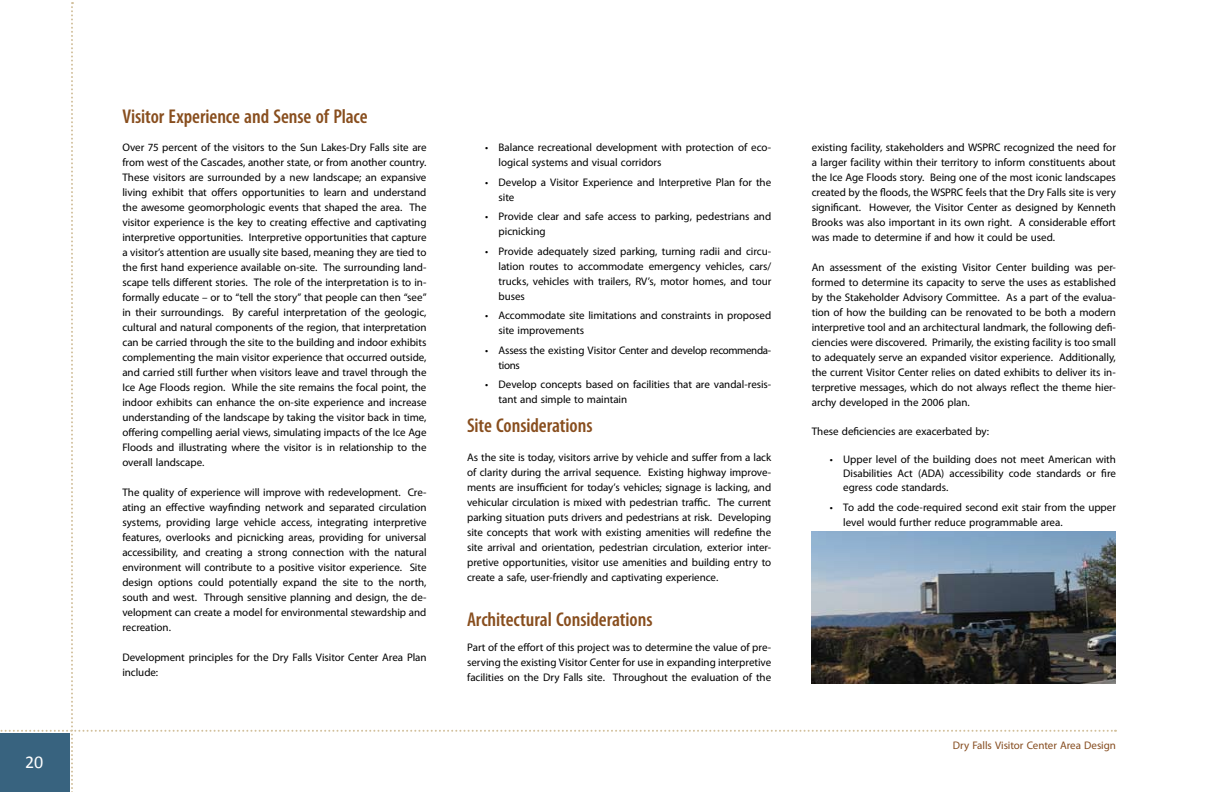
<style>
.page{position:relative;width:1224px;height:792px;background:#fff}
.page>*{position:absolute;margin:0;border:0;box-sizing:border-box;transform-origin:0 0}
.t1{font:600 condensed 20px "Myriad Pro";letter-spacing:-.005em;color:#884e1e}
.t2{font:18px "Calibri";color:#fff}
.t3{font:11px/15px "Myriad Pro";letter-spacing:-.005em;color:#000;text-align:justify}
.t4{font:11px "Myriad Pro";letter-spacing:-.005em;color:#864d20}
</style>
<div class="page">
<img style="left:812px;top:531px;width:303px;height:153px">
<div style="left:0;top:733px;width:70px;height:59px;background:#38637f"></div>
<h2 class="t2" style="left:25px;top:751px;width:20px">20</h2>
<h1 class="t1" style="left:122px;top:104px;width:247px">Visitor Experience and Sense of Place</h1>
<p class="t3" style="left:122px;top:140px;width:306px">Over 75 percent of the visitors to the Sun Lakes-Dry Falls site are from west of the Cascades, another state, or from another country.<br>These visitors are surrounded by a new landscape; an expansive living exhibit that offers opportunities to learn and understand the awesome geomorphologic events that shaped the area. The visitor experience is the key to creating effective and captivating interpretive opportunities. Interpretive opportunities that capture a visitor’s attention are usually site based, meaning they are tied to the first hand experience available on-site. The surrounding land&shy;scape tells different stories. The role of the interpretation is to in&shy;formally educate – or to “tell the story” that people can then “see” in their surroundings. By careful interpretation of the geologic, cultural and natural components of the region, that interpretation can be carried through the site to the building and indoor exhibits complementing the main visitor experience that occurred outside, and carried still further when visitors leave and travel through the Ice Age Floods region. While the site remains the focal point, the indoor exhibits can enhance the on-site experience and increase understanding of the landscape by taking the visitor back in time, offering compelling aerial views, simulating impacts of the Ice Age Floods and illustrating where the visitor is in relationship to the overall landscape.</p>
<p class="t3" style="left:122px;top:485px;width:306px">The quality of experience will improve with redevelopment. Cre&shy;ating an effective wayfinding network and separated circulation systems, providing large vehicle access, integrating interpretive features, overlooks and picnicking areas, providing for universal accessibility, and creating a strong connection with the natural environment will contribute to a positive visitor experience. Site design options could potentially expand the site to the north, south and west. Through sensitive planning and design, the de&shy;velopment can create a model for environmental stewardship and recreation.</p>
<p class="t3" style="left:122px;top:650px;width:306px">Development principles for the Dry Falls Visitor Center Area Plan include:</p>
<p class="t3" style="left:499px;top:140px;width:274px;text-indent:-13px">• Balance recreational development with protection of eco&shy;logical systems and visual corridors</p>
<p class="t3" style="left:499px;top:174px;width:274px;text-indent:-13px">• Develop a Visitor Experience and Interpretive Plan for the site</p>
<p class="t3" style="left:499px;top:209px;width:274px;text-indent:-13px">• Provide clear and safe access to parking, pedestrians and picnicking</p>
<p class="t3" style="left:499px;top:243px;width:274px;text-indent:-13px">• Provide adequately sized parking, turning radii and circu&shy;lation routes to accommodate emergency vehicles, cars/ trucks, vehicles with trailers, RV’s, motor homes, and tour buses</p>
<p class="t3" style="left:499px;top:308px;width:274px;text-indent:-13px">• Accommodate site limitations and constraints in proposed site improvements</p>
<p class="t3" style="left:499px;top:342px;width:274px;text-indent:-13px">• Assess the existing Visitor Center and develop recommenda&shy;tions</p>
<p class="t3" style="left:499px;top:377px;width:274px;text-indent:-13px">• Develop concepts based on facilities that are vandal-resis&shy;tant and simple to maintain</p>
<h1 class="t1" style="left:467px;top:414px;width:127px">Site Considerations</h1>
<p class="t3" style="left:467px;top:450px;width:306px">As the site is today, visitors arrive by vehicle and suffer from a lack of clarity during the arrival sequence. Existing highway improve&shy;ments are insufficient for today’s vehicles; signage is lacking, and vehicular circulation is mixed with pedestrian traffic. The current parking situation puts drivers and pedestrians at risk. Developing site concepts that work with existing amenities will redefine the site arrival and orientation, pedestrian circulation, exterior inter&shy;pretive opportunities, visitor use amenities and building entry to create a safe, user-friendly and captivating experience.</p>
<h1 class="t1" style="left:467px;top:608px;width:187px">Architectural Considerations</h1>
<p class="t3" style="left:467px;top:640px;width:306px">Part of the effort of this project was to determine the value of pre&shy;serving the existing Visitor Center for use in expanding interpretive facilities on the Dry Falls site. Throughout the evaluation of the</p>
<p class="t3" style="left:812px;top:140px;width:306px">existing facility, stakeholders and WSPRC recognized the need for a larger facility within their territory to inform constituents about the Ice Age Floods story. Being one of the most iconic landscapes created by the floods, the WSPRC feels that the Dry Falls site is very significant. However, the Visitor Center as designed by Kenneth Brooks was also important in its own right. A considerable effort was made to determine if and how it could be used.</p>
<p class="t3" style="left:812px;top:260px;width:306px">An assessment of the existing Visitor Center building was per&shy;formed to determine its capacity to serve the uses as established by the Stakeholder Advisory Committee. As a part of the evalua&shy;tion of how the building can be renovated to be both a modern interpretive tool and an architectural landmark, the following defi&shy;ciencies were discovered. Primarily, the existing facility is too small to adequately serve an expanded visitor experience. Additionally, the current Visitor Center relies on dated exhibits to deliver its in&shy;terpretive messages, which do not always reflect the theme hier&shy;archy developed in the 2006 plan.</p>
<p class="t3" style="left:812px;top:424px;width:179px">These deficiencies are exacerbated by:</p>
<p class="t3" style="left:843px;top:452px;width:274px;line-height:14px;text-indent:-14px">• Upper level of the building does not meet American with Disabilities Act (ADA) accessibility code standards or fire egress code standards.</p>
<p class="t3" style="left:843px;top:499px;width:274px;text-indent:-13px">• To add the code-required second exit stair from the upper level would further reduce programmable area.</p>
<p class="t4" style="left:953px;top:738px;width:165px">Dry Falls Visitor Center Area Design</p>
</div>
